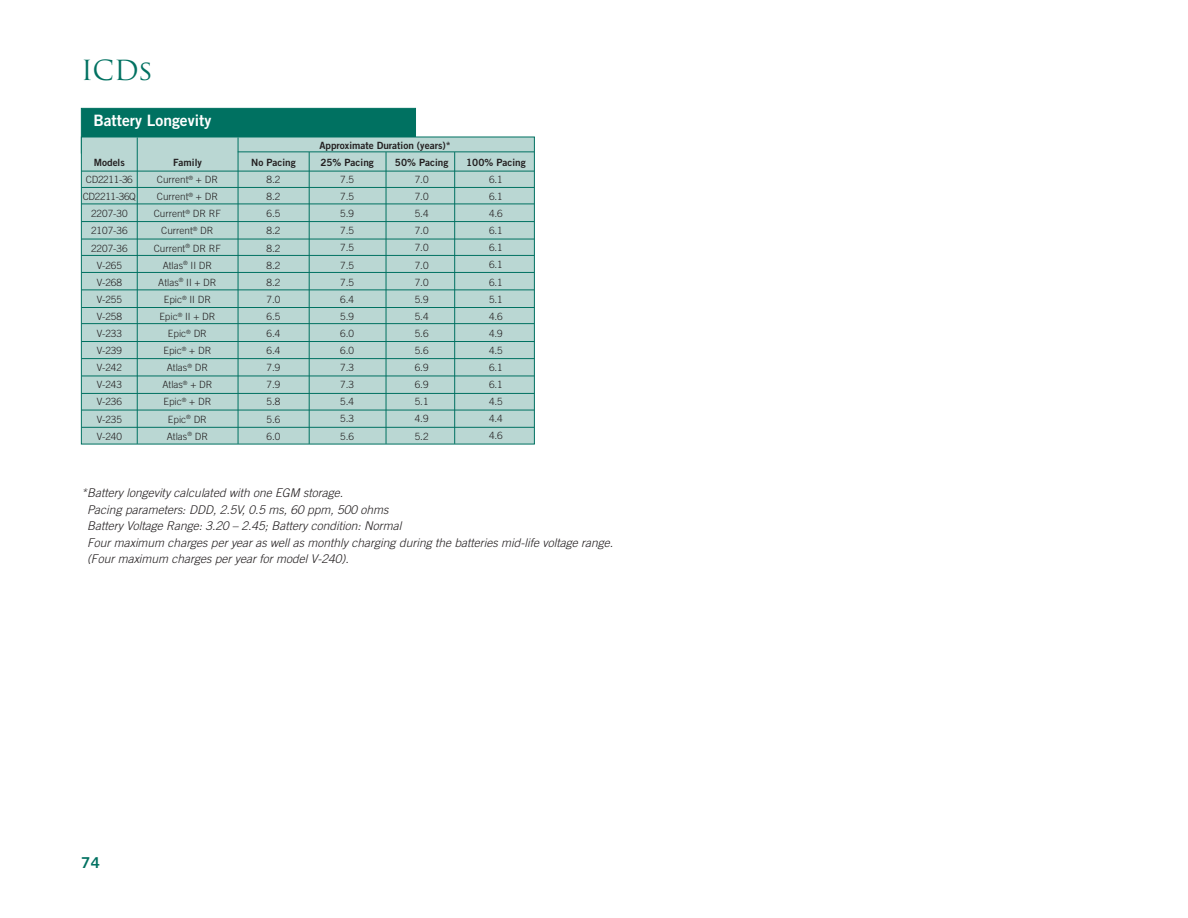
<style>
.page{position:relative;width:1188px;height:918px;background:#fff}
.page>*{position:absolute;margin:0;border:0;box-sizing:border-box;transform-origin:0 0}
.t1{font:27px "Trajan Pro";color:#007161}
.t2{font:15.6px "Trade Gothic Bold Two";color:#fff}
.t3{font:15px "Trade Gothic Bold Two";color:#007161}
.t4{font:italic 300 12px/16.5px "Trade Gothic";color:#231f20}
.t5{font:300 10.05px/17.1px "Trade Gothic";color:#231f20;text-align:justify}
.t6{font:10.05px "Trade Gothic Bold Two";color:#231f20}
</style>
<div class="page">
<div style="left:81px;top:108px;width:335px;height:28px;background:#007161"></div>
<svg style="left:81px;top:136px;width:454px;height:309px;background:#b4d4cf"></svg>
<hr style="left:238px;top:137px;width:1px;height:307px;background:#007161">
<hr style="left:137px;top:137px;width:1px;height:307px;background:#007161">
<hr style="left:309px;top:152px;width:1px;height:292px;background:#007161">
<hr style="left:386px;top:152px;width:1px;height:292px;background:#007161">
<hr style="left:454px;top:152px;width:1px;height:292px;background:#007161">
<hr style="left:81px;top:171px;width:453px;height:1px;background:#007161">
<hr style="left:81px;top:187px;width:453px;height:1px;background:#007161">
<hr style="left:81px;top:204px;width:453px;height:1px;background:#007161">
<hr style="left:81px;top:221px;width:453px;height:1px;background:#007161">
<hr style="left:81px;top:239px;width:453px;height:1px;background:#007161">
<hr style="left:81px;top:255px;width:453px;height:1px;background:#007161">
<hr style="left:81px;top:272px;width:453px;height:1px;background:#007161">
<hr style="left:81px;top:290px;width:453px;height:1px;background:#007161">
<hr style="left:81px;top:307px;width:453px;height:1px;background:#007161">
<hr style="left:81px;top:323px;width:453px;height:1px;background:#007161">
<hr style="left:81px;top:341px;width:454px;height:1px;background:#007161">
<hr style="left:81px;top:358px;width:453px;height:1px;background:#007161">
<hr style="left:81px;top:376px;width:453px;height:1px;background:#007161">
<hr style="left:81px;top:393px;width:453px;height:1px;background:#007161">
<hr style="left:81px;top:410px;width:453px;height:1px;background:#007161">
<hr style="left:81px;top:427px;width:453px;height:1px;background:#007161">
<hr style="left:238px;top:151px;width:296px;height:1px;background:#007161">
<h1 class="t1" style="left:81px;top:53px;width:74px">ICDs</h1>
<h2 class="t2" style="left:93px;top:111px;width:119px">Battery Longevity</h2>
<p class="t6" style="left:94px;top:156px;width:33px">Models</p>
<p class="t5" style="left:83px;top:171px;width:55px;text-align:center">CD2211-36<br>CD2211-36Q<br>2207-30<br>2107-36<br>2207-36<br>V-265<br>V-268<br>V-255<br>V-258<br>V-233<br>V-239<br>V-242<br>V-243<br>V-236<br>V-235<br>V-240</p>
<p class="t6" style="left:173px;top:156px;width:30px">Family</p>
<p class="t5" style="left:154px;top:171px;width:69px;text-align:center">Current<sup>®</sup> + DR<br>Current<sup>®</sup> + DR<br>Current<sup>®</sup> DR RF<br>Current<sup>®</sup> DR<br>Current<sup>®</sup> DR RF<br>Atlas<sup>®</sup> II DR<br>Atlas<sup>®</sup> II + DR<br>Epic<sup>®</sup> II DR<br>Epic<sup>®</sup> II + DR<br>Epic<sup>®</sup> DR<br>Epic<sup>®</sup> + DR<br>Atlas<sup>®</sup> DR<br>Atlas<sup>®</sup> + DR<br>Epic<sup>®</sup> + DR<br>Epic<sup>®</sup> DR<br>Atlas<sup>®</sup> DR</p>
<p class="t6" style="left:251px;top:156px;width:46px">No Pacing</p>
<p class="t5" style="left:267px;top:171px;width:15px">8.2<br>8.2<br>6.5<br>8.2<br>8.2<br>8.2<br>8.2<br>7.0<br>6.5<br>6.4<br>6.4<br>7.9<br>7.9<br>5.8<br>5.6<br>6.0</p>
<p class="t6" style="left:319px;top:139px;width:133px">Approximate Duration (years)*</p>
<p class="t6" style="left:320px;top:156px;width:55px">25% Pacing</p>
<p class="t5" style="left:340px;top:171px;width:15px">7.5<br>7.5<br>5.9<br>7.5<br>7.5<br>7.5<br>7.5<br>6.4<br>5.9<br>6.0<br>6.0<br>7.3<br>7.3<br>5.4<br>5.3<br>5.6</p>
<p class="t6" style="left:395px;top:156px;width:55px">50% Pacing</p>
<p class="t5" style="left:415px;top:171px;width:15px">7.0<br>7.0<br>5.4<br>7.0<br>7.0<br>7.0<br>7.0<br>5.9<br>5.4<br>5.6<br>5.6<br>6.9<br>6.9<br>5.1<br>4.9<br>5.2</p>
<p class="t6" style="left:466px;top:156px;width:61px">100% Pacing</p>
<p class="t5" style="left:489px;top:171px;width:15px">6.1<br>6.1<br>4.6<br>6.1<br>6.1<br>6.1<br>6.1<br>5.1<br>4.6<br>4.9<br>4.5<br>6.1<br>6.1<br>4.5<br>4.4<br>4.6</p>
<p class="t4" style="left:87px;top:484px;width:528px;text-indent:-6px">*Battery longevity calculated with one EGM storage.<br>Pacing parameters: DDD, 2.5V, 0.5 ms, 60 ppm, 500 ohms<br>Battery Voltage Range: 3.20 – 2.45; Battery condition: Normal<br>Four maximum charges per year as well as monthly charging during the batteries mid-life voltage range. (Four maximum charges per year for model V-240).</p>
<h3 class="t3" style="left:81px;top:853px;width:21px">74</h3>
</div>
